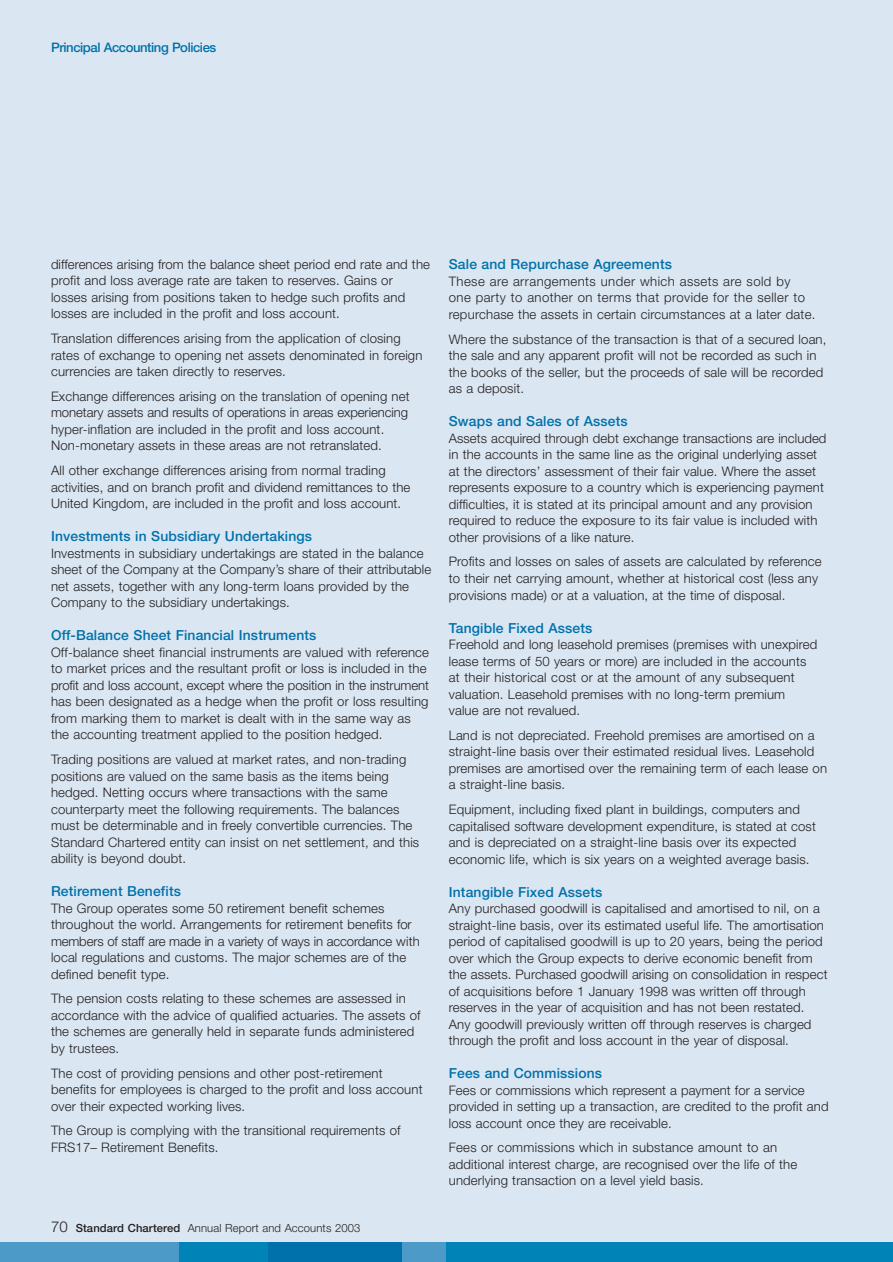
<style>
.page{position:relative;width:893px;height:1262px;background:#fff}
.page>*{position:absolute;margin:0;border:0;box-sizing:border-box;transform-origin:0 0}
.t1{font:500 13.8px "Helvetica Neue";letter-spacing:.01em;color:#0071aa}
.t2{font:300 13.2px/16.5px "Helvetica Neue";letter-spacing:.01em;color:#231f1f}
.t3{font:300 13.2px/16.5px "Helvetica Neue";letter-spacing:.035em;color:#231f1f}
.t4{font:500 13.2px "Helvetica Neue";letter-spacing:-.035em;color:#0071aa}
.t5{font:300 11.25px "Helvetica Neue";letter-spacing:.01em;color:#231f1f}
.s1{font-size:15px}
.s2{font-weight:500}
</style>
<div class="page">
<div style="left:0;top:0;width:892px;height:1262px;background:#dae6f2"></div>
<div style="left:268px;top:1242px;width:134px;height:20px;background:#0071aa"></div>
<div style="left:178px;top:1242px;width:90px;height:20px;background:#0084b8"></div>
<div style="left:402px;top:1242px;width:45px;height:20px;background:#4c9ac7"></div>
<div style="left:0;top:1242px;width:178px;height:20px;background:#4c9ac7"></div>
<div style="left:447px;top:1242px;width:445px;height:20px;background:#0084b8"></div>
<p class="t4" style="left:51px;top:42px;width:167px">Principal Accounting Policies</p>
<p class="t2" style="left:51px;top:257px;width:380px">differences arising from the balance sheet period end rate and the profit and loss average rate are taken to reserves. Gains or losses arising from positions taken to hedge such profits and losses are included in the profit and loss account.</p>
<p class="t2" style="left:51px;top:331px;width:373px">Translation differences arising from the application of closing rates of exchange to opening net assets denominated in foreign currencies are taken directly to reserves.</p>
<p class="t2" style="left:51px;top:389px;width:360px">Exchange differences arising on the translation of opening net monetary assets and results of operations in areas experiencing hyper-inflation are included in the profit and loss account.<br>Non-monetary assets in these areas are not retranslated.</p>
<p class="t2" style="left:51px;top:463px;width:361px">All other exchange differences arising from normal trading activities, and on branch profit and dividend remittances to the<br>United Kingdom, are included in the profit and loss account.</p>
<p class="t1" style="left:51px;top:531px;width:262px">Investments in Subsidiary Undertakings</p>
<p class="t2" style="left:51px;top:546px;width:381px">Investments in subsidiary undertakings are stated in the balance sheet of the Company at the Company’s share of their attributable net assets, together with any long-term loans provided by the Company to the subsidiary undertakings.</p>
<p class="t1" style="left:51px;top:630px;width:267px">Off-Balance Sheet Financial Instruments</p>
<p class="t2" style="left:51px;top:645px;width:379px">Off-balance sheet financial instruments are valued with reference to market prices and the resultant profit or loss is included in the profit and loss account, except where the position in the instrument has been designated as a hedge when the profit or loss resulting from marking them to market is dealt with in the same way as the accounting treatment applied to the position hedged.</p>
<p class="t2" style="left:51px;top:752px;width:370px">Trading positions are valued at market rates, and non-trading positions are valued on the same basis as the items being hedged. Netting occurs where transactions with the same counterparty meet the following requirements. The balances must be determinable and in freely convertible currencies. The Standard Chartered entity can insist on net settlement, and this ability is beyond doubt.</p>
<p class="t1" style="left:51px;top:886px;width:131px">Retirement Benefits</p>
<p class="t2" style="left:51px;top:901px;width:370px">The Group operates some 50 retirement benefit schemes throughout the world. Arrangements for retirement benefits for members of staff are made in a variety of ways in accordance with local regulations and customs. The major schemes are of the defined benefit type.</p>
<p class="t2" style="left:51px;top:991px;width:371px">The pension costs relating to these schemes are assessed in accordance with the advice of qualified actuaries. The assets of the schemes are generally held in separate funds administered by trustees.</p>
<p class="t2" style="left:51px;top:1066px;width:373px">The cost of providing pensions and other post-retirement benefits for employees is charged to the profit and loss account over their expected working lives.</p>
<p class="t2" style="left:51px;top:1123px;width:351px">The Group is complying with the transitional requirements of<br>FRS17– Retirement Benefits.</p>
<p class="t5" style="left:51px;top:1223px;width:311px"><span class="s1">70</span> <span class="s2">Standard Chartered</span> Annual Report and Accounts 2003</p>
<p class="t1" style="left:449px;top:259px;width:225px">Sale and Repurchase Agreements</p>
<p class="t3" style="left:449px;top:274px;width:368px">These are arrangements under which assets are sold by one party to another on terms that provide for the seller to repurchase the assets in certain circumstances at a later date.</p>
<p class="t2" style="left:449px;top:332px;width:379px">Where the substance of the transaction is that of a secured loan, the sale and any apparent profit will not be recorded as such in the books of the seller, but the proceeds of sale will be recorded as a deposit.</p>
<p class="t1" style="left:449px;top:416px;width:180px">Swaps and Sales of Assets</p>
<p class="t2" style="left:449px;top:431px;width:379px">Assets acquired through debt exchange transactions are included in the accounts in the same line as the original underlying asset at the directors’ assessment of their fair value. Where the asset represents exposure to a country which is experiencing payment difficulties, it is stated at its principal amount and any provision required to reduce the exposure to its fair value is included with other provisions of a like nature.</p>
<p class="t2" style="left:449px;top:555px;width:374px">Profits and losses on sales of assets are calculated by reference to their net carrying amount, whether at historical cost (less any provisions made) or at a valuation, at the time of disposal.</p>
<p class="t1" style="left:449px;top:622px;width:145px">Tangible Fixed Assets</p>
<p class="t2" style="left:449px;top:637px;width:370px">Freehold and long leasehold premises (premises with unexpired lease terms of 50 years or more) are included in the accounts at their historical cost or at the amount of any subsequent valuation. Leasehold premises with no long-term premium value are not revalued.</p>
<p class="t2" style="left:449px;top:728px;width:380px">Land is not depreciated. Freehold premises are amortised on a straight-line basis over their estimated residual lives. Leasehold premises are amortised over the remaining term of each lease on a straight-line basis.</p>
<p class="t2" style="left:449px;top:802px;width:368px">Equipment, including fixed plant in buildings, computers and capitalised software development expenditure, is stated at cost and is depreciated on a straight-line basis over its expected economic life, which is six years on a weighted average basis.</p>
<p class="t1" style="left:449px;top:886px;width:155px">Intangible Fixed Assets</p>
<p class="t2" style="left:449px;top:901px;width:380px">Any purchased goodwill is capitalised and amortised to nil, on a straight-line basis, over its estimated useful life. The amortisation period of capitalised goodwill is up to 20 years, being the period over which the Group expects to derive economic benefit from the assets. Purchased goodwill arising on consolidation in respect of acquisitions before 1 January 1998 was written off through reserves in the year of acquisition and has not been restated.<br>Any goodwill previously written off through reserves is charged through the profit and loss account in the year of disposal.</p>
<p class="t1" style="left:449px;top:1068px;width:155px">Fees and Commissions</p>
<p class="t2" style="left:449px;top:1083px;width:381px">Fees or commissions which represent a payment for a service provided in setting up a transaction, are credited to the profit and loss account once they are receivable.</p>
<p class="t2" style="left:449px;top:1140px;width:350px">Fees or commissions which in substance amount to an additional interest charge, are recognised over the life of the underlying transaction on a level yield basis.</p>
</div>
